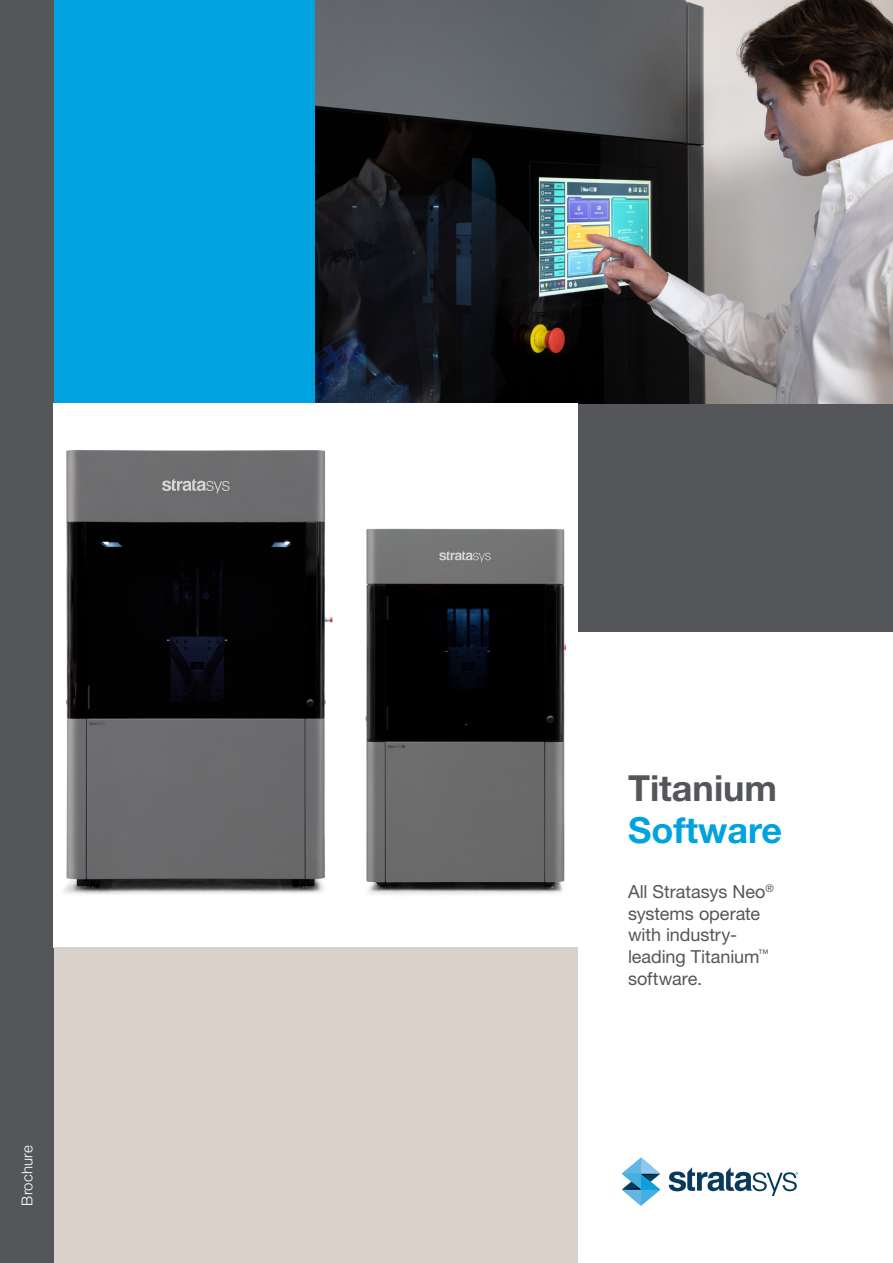
<style>
.page{position:relative;width:893px;height:1263px;background:#fff}
.page>*{position:absolute;margin:0;border:0;box-sizing:border-box;transform-origin:0 0}
.t1{font:700 36px "Helvetica Neue LT Std";color:#54565a}
.t2{font:700 36px "Helvetica Neue LT Std";color:#00a2df}
.t3{font:18px/21.6px "Helvetica Neue LT Std";letter-spacing:-.005em;color:#54565a}
.t4{font:300 15px "Helvetica Neue LT Std";letter-spacing:.005em;color:#fff}
</style>
<div class="page">
<div style="left:0;top:0;width:54px;height:1263px;background:#54565a"></div>
<div style="left:54px;top:0;width:262px;height:403px;background:#00a2df"></div>
<div style="left:577px;top:403px;width:316px;height:228px;background:#54565a"></div>
<img style="left:316px;top:0;width:577px;height:403px">
<img style="left:63px;top:450px;width:504px;height:445px">
<div style="left:54px;top:947px;width:523px;height:316px;background:#dad1cb"></div>
<svg style="left:669px;top:1167px;width:129px;height:29px"></svg>
<svg style="left:622px;top:1158px;width:38px;height:47px"></svg>
<p class="t4" style="left:18px;top:1205px;width:61px;rotate:-90deg">Brochure</p>
<h1 class="t1" style="left:628px;top:766px;width:151px">Titanium</h1>
<h1 class="t2" style="left:628px;top:808px;width:156px">Software</h1>
<p class="t3" style="left:628px;top:881px;width:147px">All Stratasys Neo<sup>® </sup>systems operate with industry&shy;leading Titanium<sup>™ </sup>software.</p>
</div>
